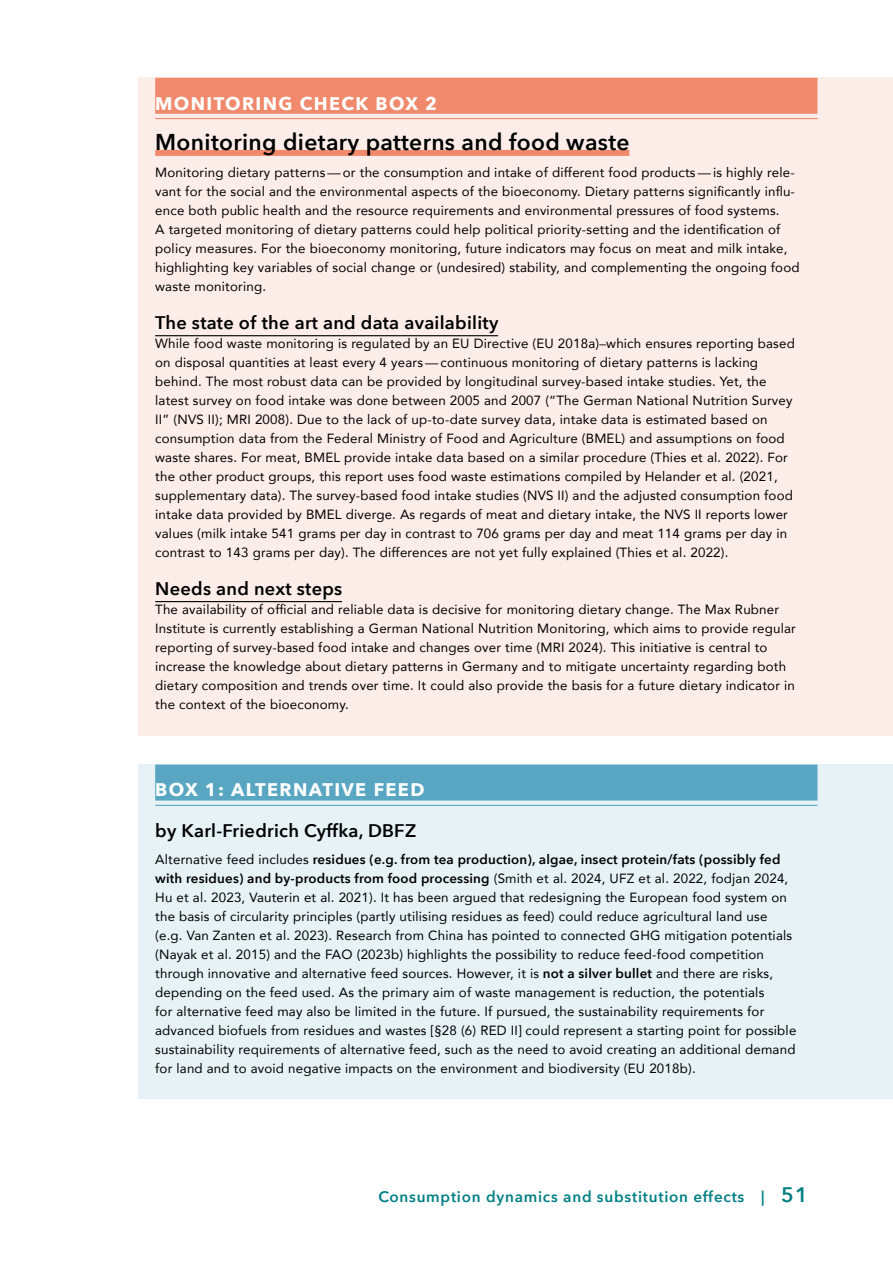
<style>
.page{position:relative;width:893px;height:1263px;background:#fff}
.page>*{position:absolute;margin:0;border:0;box-sizing:border-box;transform-origin:0 0}
.Box-Title{font:600 22.8px "Avenir Next";letter-spacing:.015em;color:#000}
.t1{font:600 21px "Avenir Next";color:#007f83}
.Box-Absatzueberschrift{font:600 18.15px "Avenir Next";letter-spacing:.015em;color:#000}
.Infobox_Title{font:600 18.15px "Avenir Next";letter-spacing:.015em;color:#000}
.Box_Title_Blue{font:700 18.15px "Avenir Next";letter-spacing:.075em;color:#fff}
.Box_Monitoring-Title{font:700 18.15px "Avenir Next";letter-spacing:.075em;color:#fff}
.t2{font:600 15.15px "Avenir Next";color:#007f83}
.Infokasten_Lauftext{font:13.35px/18.9px "Avenir";letter-spacing:.015em;color:#000}
.s1{font-family:"Avenir Next";font-weight:600}
.s2{font-size:15.15px}
</style>
<div class="page">
<div style="left:138px;top:78px;width:755px;height:658px;background:#fdede9"></div>
<div style="left:138px;top:764px;width:755px;height:335px;background:#e6f2f6"></div>
<div style="left:155px;top:78px;width:662px;height:36px;background:#f18a6c"></div>
<hr style="left:155px;top:118px;width:662px;height:1px;background:#f18a6c">
<div style="left:155px;top:150px;width:474px;height:6px;background:#f18a6c"></div>
<hr style="left:155px;top:335px;width:343px;height:1px;background:#000">
<hr style="left:155px;top:601px;width:187px;height:1px;background:#000">
<div style="left:155px;top:764px;width:662px;height:36px;background:#58a6c1"></div>
<hr style="left:155px;top:805px;width:662px;height:1px;background:#58a6c1">
<h4 class="Box_Monitoring-Title" style="left:155px;top:87px;width:283px">MONITORING CHECK BOX 2</h4>
<p class="Box-Title" style="left:155px;top:122px;width:476px">Monitoring dietary patterns and food waste</p>
<p class="Infokasten_Lauftext" style="left:155px;top:163px;width:646px">Monitoring dietary patterns—or the consumption and intake of different food products—is highly rele&shy;vant for the social and the environmental aspects of the bioeconomy. Dietary patterns significantly influ&shy;ence both public health and the resource requirements and environmental pressures of food systems.<br>A targeted monitoring of dietary patterns could help political priority-setting and the identification of policy measures. For the bioeconomy monitoring, future indicators may focus on meat and milk intake, highlighting key variables of social change or (undesired) stability, and complementing the ongoing food waste monitoring.</p>
<p class="Box-Absatzueberschrift" style="left:155px;top:307px;width:345px">The state of the art and data availability</p>
<p class="Infokasten_Lauftext" style="left:155px;top:334px;width:641px">While food waste monitoring is regulated by an EU Directive (EU 2018a)–which ensures reporting based on disposal quantities at least every 4 years—continuous monitoring of dietary patterns is lacking behind. The most robust data can be provided by longitudinal survey-based intake studies. Yet, the latest survey on food intake was done between 2005 and 2007 (“The German National Nutrition Survey II” (NVS II); MRI 2008). Due to the lack of up-to-date survey data, intake data is estimated based on consumption data from the Federal Ministry of Food and Agriculture (BMEL) and assumptions on food waste shares. For meat, BMEL provide intake data based on a similar procedure (Thies et al. 2022). For the other product groups, this report uses food waste estimations compiled by Helander et al. (2021, supplementary data). The survey-based food intake studies (NVS II) and the adjusted consumption food intake data provided by BMEL diverge. As regards of meat and dietary intake, the NVS II reports lower values (milk intake 541 grams per day in contrast to 706 grams per day and meat 114 grams per day in contrast to 143 grams per day). The differences are not yet fully explained (Thies et al. 2022).</p>
<p class="Box-Absatzueberschrift" style="left:155px;top:573px;width:189px">Needs and next steps</p>
<p class="Infokasten_Lauftext" style="left:155px;top:600px;width:642px">The availability of official and reliable data is decisive for monitoring dietary change. The Max Rubner Institute is currently establishing a German National Nutrition Monitoring, which aims to provide regular reporting of survey-based food intake and changes over time (MRI 2024). This initiative is central to increase the knowledge about dietary patterns in Germany and to mitigate uncertainty regarding both dietary composition and trends over time. It could also provide the basis for a future dietary indicator in the context of the bioeconomy.</p>
<h4 class="Box_Title_Blue" style="left:155px;top:774px;width:271px">BOX 1: ALTERNATIVE FEED</h4>
<p class="Infobox_Title" style="left:155px;top:815px;width:262px">by Karl-Friedrich Cyffka, DBFZ</p>
<p class="Infokasten_Lauftext" style="left:155px;top:850px;width:643px">Alternative feed includes <span class="s1">residues (e.g. from tea production), algae, insect protein/fats (possibly fed with residues) and by-products from food processing</span> (Smith et al. 2024, UFZ et al. 2022, fodjan 2024, Hu et al. 2023, Vauterin et al. 2021). It has been argued that redesigning the European food system on the basis of circularity principles (partly utilising residues as feed) could reduce agricultural land use (e.g. Van Zanten et al. 2023). Research from China has pointed to connected GHG mitigation potentials (Nayak et al. 2015) and the FAO (2023b) highlights the possibility to reduce feed-food competition through innovative and alternative feed sources. However, it is <span class="s1">not a silver bullet</span> and there are risks, depending on the feed used. As the primary aim of waste management is reduction, the potentials<br>for alternative feed may also be limited in the future. If pursued, the sustainability requirements for advanced biofuels from residues and wastes [§28 (6) RED II] could represent a starting point for possible sustainability requirements of alternative feed, such as the need to avoid creating an additional demand for land and to avoid negative impacts on the environment and biodiversity (EU 2018b).</p>
<p class="t2" style="left:378px;top:1184px;width:10px">-Consumptiondynamicsandsubstitutione</p>
<p class="t2" style="left:708px;top:1184px;width:13px">ffect</p>
<h2 class="t1" style="left:761px;top:1177px;width:48px"><span class="s2">|</span> 51</h2>
</div>
